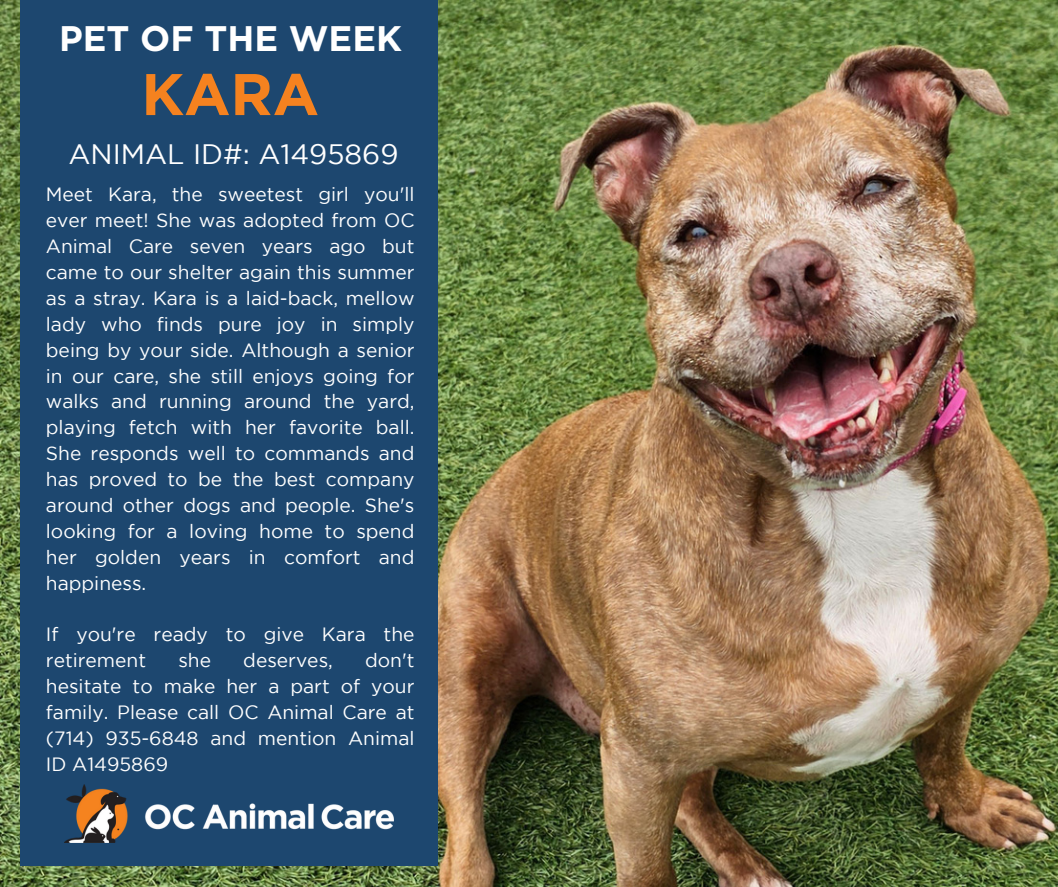
<style>
.page{position:relative;width:1058px;height:887px;background:#fff}
.page>*{position:absolute;margin:0;border:0;box-sizing:border-box;transform-origin:0 0}
.t1{font:700 58.5px "Gotham";color:#f5821f}
.t2{font:700 35.55px "Gotham";color:#fff}
.t3{font:28.05px "Gotham";color:#fff}
.t4{font:19.2px/25.8px "Gotham";color:#fff;text-align:justify}
</style>
<div class="page">
<img style="left:0;top:0;width:1058px;height:886px">
<div style="left:20px;top:0;width:418px;height:865px;background:#1d476f"></div>
<img style="left:64px;top:784px;width:330px;height:58px">
<p class="t2" style="left:59px;top:18px;width:344px">PET OF THE WEEK</p>
<p class="t1" style="left:141px;top:60px;width:179px">KARA</p>
<p class="t3" style="left:68px;top:143px;width:332px">ANIMAL ID#: A1495869</p>
<p class="t4" style="left:46px;top:183px;width:370px">Meet Kara, the sweetest girl you'll ever meet! She was adopted from OC Animal Care seven years ago but came to our shelter again this summer as a stray. Kara is a laid-back, mellow lady who finds pure joy in simply being by your side. Although a senior in our care, she still enjoys going for walks and running around the yard, playing fetch with her favorite ball.<br>She responds well to commands and has proved to be the best company around other dogs and people. She's looking for a loving home to spend her golden years in comfort and happiness.</p>
<p class="t4" style="left:46px;top:623px;width:370px">If you're ready to give Kara the retirement</p>
<p class="t4" style="left:46px;top:649px;width:370px;text-indent:319px">don't hesitate to make her a part of your family. Please call OC Animal Care at (714) 935-6848 and mention Animal ID A1495869</p>
<p class="t4" style="left:178px;top:649px;width:34px">she</p>
<p class="t4" style="left:243px;top:649px;width:91px">deserves,</p>
</div>
